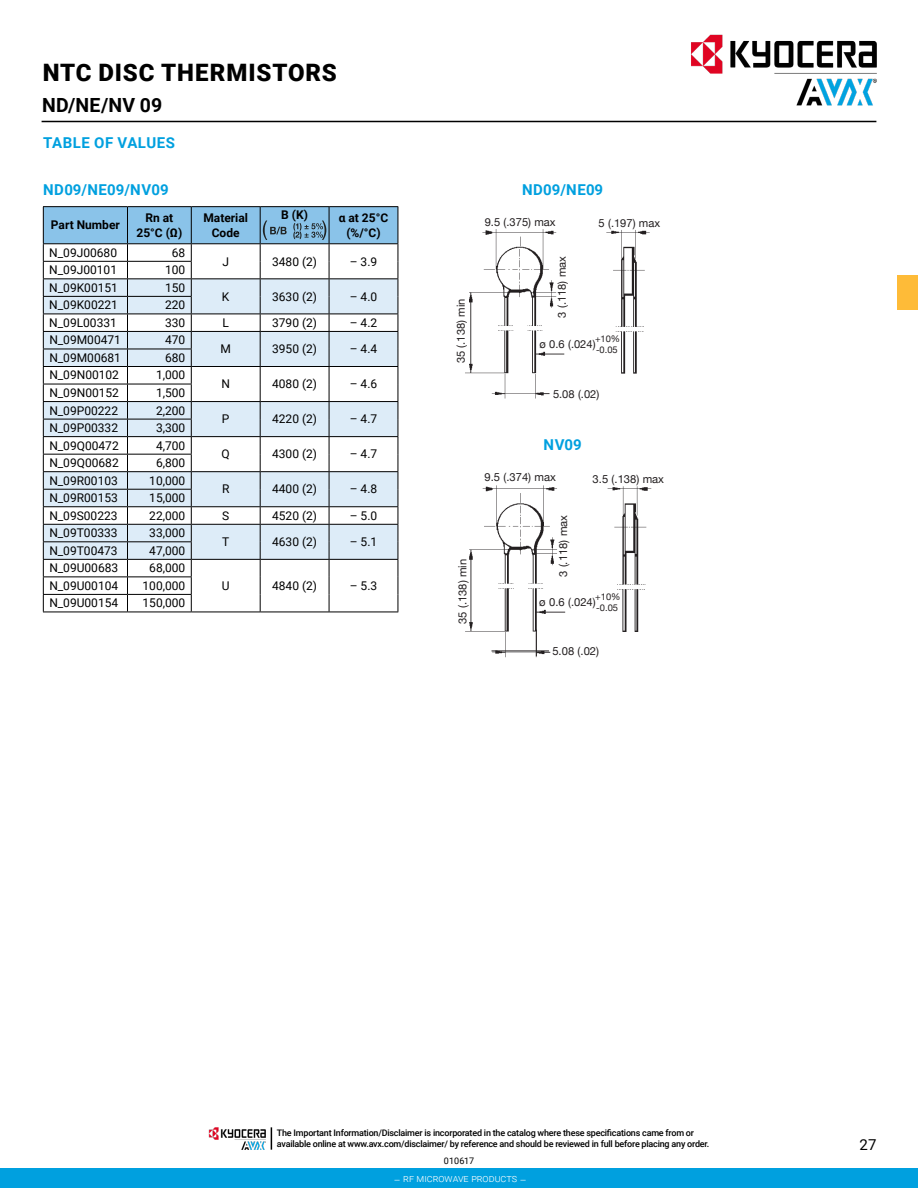
<style>
.page{position:relative;width:918px;height:1188px;background:#fff}
.page>*{position:absolute;margin:0;border:0;box-sizing:border-box;transform-origin:0 0}
.t1{font:900 24px "Roboto";letter-spacing:.035em;color:#000}
.t2{font:700 19.5px "Roboto";letter-spacing:.01em;color:#000}
.t3{font:700 15px "Roboto";letter-spacing:.02em;color:#00a0df}
.t4{font:15px "Roboto";color:#000}
.t5{font:12px "Roboto";color:#000}
.t6{font:700 12px/14.4px "Roboto";color:#000;text-align:center}
.t7{font:11.25px "Helvetica Neue";color:#231f20}
.t8{font:11.1px "Helvetica Neue";color:#231f20}
.t9{font:300 10.5px "Roboto";color:#fff}
.t10{font:9.3px/10.6px "Helvetica Neue";color:#231f20}
.t11{font:500 9px/10.8px "Roboto";letter-spacing:-.025em;color:#000}
.t12{font:9px "Roboto";letter-spacing:-.02em;color:#000}
</style>
<div class="page">
<hr style="left:42px;top:121px;width:834px;height:1px;background:#000">
<img style="left:669px;top:34px;width:208px;height:87px">
<div style="left:0;top:1169px;width:918px;height:19px;background:#00a0df"></div>
<img style="left:209px;top:1127px;width:57px;height:23px">
<svg style="left:271px;top:1127px;width:1px;height:23px"></svg>
<div style="left:897px;top:275px;width:21px;height:35px;background:#febb38"></div>
<hr style="left:43px;top:206px;width:84px;height:1px;background:#000">
<hr style="left:128px;top:206px;width:63px;height:1px;background:#000">
<hr style="left:191px;top:206px;width:69px;height:1px;background:#000">
<hr style="left:260px;top:206px;width:69px;height:1px;background:#000">
<hr style="left:329px;top:206px;width:69px;height:1px;background:#000">
<hr style="left:43px;top:612px;width:84px;height:1px;background:#000">
<hr style="left:128px;top:612px;width:63px;height:1px;background:#000">
<hr style="left:191px;top:612px;width:69px;height:1px;background:#000">
<hr style="left:260px;top:612px;width:69px;height:1px;background:#000">
<hr style="left:329px;top:612px;width:69px;height:1px;background:#000">
<svg style="left:43px;top:207px;width:356px;height:405px"></svg>
<img style="left:465px;top:229px;width:185px;height:170px">
<img style="left:465px;top:485px;width:187px;height:173px">
<hr style="left:492px;top:651px;width:57px;height:1px;background:#231f20">
<svg style="left:536px;top:630px;width:1px;height:26px"></svg>
<h1 class="t1" style="left:43px;top:56px;width:296px">NTC DISC THERMISTORS</h1>
<h2 class="t2" style="left:42px;top:92px;width:122px">ND/NE/NV 09</h2>
<p class="t3" style="left:43px;top:133px;width:133px">TABLE OF VALUES</p>
<p class="t3" style="left:43px;top:179px;width:127px">ND09/NE09/NV09</p>
<p class="t3" style="left:522px;top:179px;width:82px">ND09/NE09</p>
<p class="t6" style="left:51px;top:218px;width:71px">Part Number</p>
<p class="t6" style="left:137px;top:210px;width:47px">Rn at<br>25°C (Ω)</p>
<p class="t6" style="left:203px;top:210px;width:46px">Material<br>Code</p>
<p class="t6" style="left:281px;top:207px;width:28px">B (K)</p>
<p class="t6" style="left:339px;top:210px;width:51px">α at 25°C (%/°C)</p>
<p class="t5" style="left:49px;top:244px;width:69px">N_09J00680</p>
<p class="t5" style="left:172px;top:244px;width:15px">68</p>
<p class="t5" style="left:222px;top:253px;width:8px">J</p>
<p class="t5" style="left:272px;top:253px;width:46px">3480 (2)</p>
<p class="t5" style="left:350px;top:253px;width:29px">– 3.9</p>
<p class="t5" style="left:49px;top:262px;width:69px">N_09J00101</p>
<p class="t5" style="left:165px;top:262px;width:22px">100</p>
<p class="t5" style="left:49px;top:279px;width:70px">N_09K00151</p>
<p class="t5" style="left:165px;top:279px;width:22px">150</p>
<p class="t5" style="left:222px;top:288px;width:9px">K</p>
<p class="t5" style="left:272px;top:288px;width:46px">3630 (2)</p>
<p class="t5" style="left:350px;top:288px;width:29px">– 4.0</p>
<p class="t5" style="left:49px;top:297px;width:70px">N_09K00221</p>
<p class="t5" style="left:165px;top:297px;width:22px">220</p>
<p class="t5" style="left:49px;top:314px;width:69px">N_09L00331</p>
<p class="t5" style="left:165px;top:314px;width:22px">330</p>
<p class="t5" style="left:223px;top:314px;width:8px">L</p>
<p class="t5" style="left:272px;top:314px;width:46px">3790 (2)</p>
<p class="t5" style="left:350px;top:314px;width:29px">– 4.2</p>
<p class="t5" style="left:49px;top:332px;width:73px">N_09M00471</p>
<p class="t5" style="left:165px;top:332px;width:22px">470</p>
<p class="t5" style="left:221px;top:341px;width:12px">M</p>
<p class="t5" style="left:272px;top:341px;width:46px">3950 (2)</p>
<p class="t5" style="left:350px;top:341px;width:29px">– 4.4</p>
<p class="t5" style="left:49px;top:349px;width:73px">N_09M00681</p>
<p class="t5" style="left:165px;top:349px;width:22px">680</p>
<p class="t5" style="left:49px;top:367px;width:71px">N_09N00102</p>
<p class="t5" style="left:156px;top:367px;width:31px">1,000</p>
<p class="t5" style="left:221px;top:376px;width:10px">N</p>
<p class="t5" style="left:272px;top:376px;width:46px">4080 (2)</p>
<p class="t5" style="left:350px;top:376px;width:29px">– 4.6</p>
<p class="t5" style="left:49px;top:384px;width:71px">N_09N00152</p>
<p class="t5" style="left:156px;top:384px;width:31px">1,500</p>
<p class="t5" style="left:49px;top:402px;width:70px">N_09P00222</p>
<p class="t5" style="left:156px;top:402px;width:31px">2,200</p>
<p class="t5" style="left:222px;top:411px;width:9px">P</p>
<p class="t5" style="left:272px;top:411px;width:46px">4220 (2)</p>
<p class="t5" style="left:350px;top:411px;width:29px">– 4.7</p>
<p class="t5" style="left:49px;top:419px;width:70px">N_09P00332</p>
<p class="t5" style="left:156px;top:419px;width:31px">3,300</p>
<p class="t5" style="left:49px;top:437px;width:71px">N_09Q00472</p>
<p class="t5" style="left:156px;top:437px;width:31px">4,700</p>
<p class="t5" style="left:222px;top:446px;width:10px">Q</p>
<p class="t5" style="left:272px;top:446px;width:46px">4300 (2)</p>
<p class="t5" style="left:350px;top:446px;width:29px">– 4.7</p>
<p class="t5" style="left:49px;top:454px;width:71px">N_09Q00682</p>
<p class="t5" style="left:156px;top:454px;width:31px">6,800</p>
<p class="t5" style="left:49px;top:472px;width:70px">N_09R00103</p>
<p class="t5" style="left:149px;top:472px;width:38px">10,000</p>
<p class="t5" style="left:222px;top:481px;width:9px">R</p>
<p class="t5" style="left:272px;top:481px;width:46px">4400 (2)</p>
<p class="t5" style="left:350px;top:481px;width:29px">– 4.8</p>
<p class="t5" style="left:49px;top:490px;width:70px">N_09R00153</p>
<p class="t5" style="left:149px;top:490px;width:38px">15,000</p>
<p class="t5" style="left:49px;top:507px;width:70px">N_09S00223</p>
<p class="t5" style="left:149px;top:507px;width:38px">22,000</p>
<p class="t5" style="left:222px;top:507px;width:9px">S</p>
<p class="t5" style="left:272px;top:507px;width:46px">4520 (2)</p>
<p class="t5" style="left:350px;top:507px;width:29px">– 5.0</p>
<p class="t5" style="left:49px;top:525px;width:70px">N_09T00333</p>
<p class="t5" style="left:149px;top:525px;width:38px">33,000</p>
<p class="t5" style="left:222px;top:533px;width:9px">T</p>
<p class="t5" style="left:272px;top:533px;width:46px">4630 (2)</p>
<p class="t5" style="left:350px;top:533px;width:29px">– 5.1</p>
<p class="t5" style="left:49px;top:542px;width:70px">N_09T00473</p>
<p class="t5" style="left:149px;top:542px;width:38px">47,000</p>
<p class="t5" style="left:49px;top:560px;width:70px">N_09U00683</p>
<p class="t5" style="left:149px;top:560px;width:38px">68,000</p>
<p class="t5" style="left:49px;top:577px;width:70px">N_09U00104</p>
<p class="t5" style="left:143px;top:577px;width:44px">100,000</p>
<p class="t5" style="left:222px;top:577px;width:9px">U</p>
<p class="t5" style="left:272px;top:577px;width:46px">4840 (2)</p>
<p class="t5" style="left:350px;top:577px;width:29px">– 5.3</p>
<p class="t5" style="left:49px;top:595px;width:70px">N_09U00154</p>
<p class="t5" style="left:143px;top:595px;width:44px">150,000</p>
<p class="t8" style="left:454px;top:363px;width:66px;rotate:-90deg">35 (.138) min</p>
<p class="t7" style="left:456px;top:624px;width:67px;rotate:-90deg">35 (.138) min</p>
<p class="t8" style="left:485px;top:215px;width:72px">9.5 (.375) max</p>
<p class="t8" style="left:599px;top:216px;width:63px">5 (.197) max</p>
<p class="t8" style="left:555px;top:318px;width:63px;rotate:-90deg">3 (.118) max</p>
<p class="t8" style="left:540px;top:337px;width:58px">ø 0.6 (.024)</p>
<p class="t10" style="left:595px;top:333px;width:27px">+10% -0.05</p>
<p class="t8" style="left:553px;top:387px;width:48px">5.08 (.02)</p>
<p class="t3" style="left:544px;top:434px;width:40px">NV09</p>
<p class="t7" style="left:485px;top:471px;width:73px">9.5 (.374) max</p>
<p class="t7" style="left:593px;top:472px;width:73px">3.5 (.138) max</p>
<p class="t7" style="left:556px;top:577px;width:64px;rotate:-90deg">3 (.118) max</p>
<p class="t7" style="left:539px;top:595px;width:58px">ø 0.6 (.024)</p>
<p class="t10" style="left:595px;top:591px;width:27px;line-height:11.2px">+10% -0.05</p>
<p class="t7" style="left:552px;top:645px;width:48px">5.08 (.02)</p>
<p class="t11" style="left:277px;top:1127px;width:434px">The Important Information/Disclaimer is incorporated in the catalog where these specifications came from or available online at www.avx.com/disclaimer/ by reference and should be reviewed in full before placing any order.</p>
<p class="t12" style="left:444px;top:1155px;width:32px">010617</p>
<p class="t9" style="left:394px;top:1171px;width:134px">– rf microwave products –</p>
<p class="t4" style="left:860px;top:1134px;width:18px">27</p>
</div>
